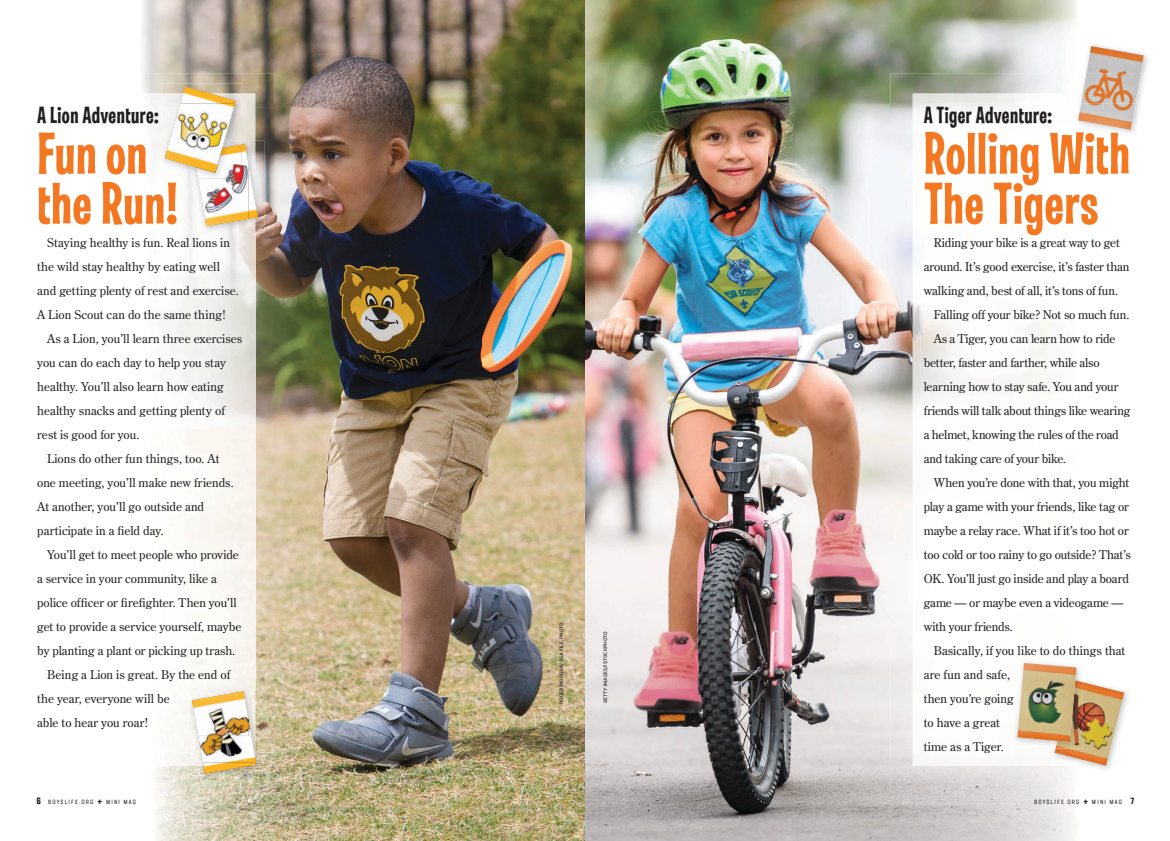
<style>
.page{position:relative;width:1170px;height:841px;background:#fff}
.page>*{position:absolute;margin:0;border:0;box-sizing:border-box;transform-origin:0 0}
.t1{font:60px/50px "Las Vegas OT Jackpot";letter-spacing:.01em;color:#f47721}
.t2{font:24px "Las Vegas OT Jackpot";letter-spacing:.015em;color:#231f20}
.t3{font:12px/24px "Century Old Style";letter-spacing:-.005em;color:#231f20}
.t4{font:12px "Century Old Style";letter-spacing:-.025em;color:#231f20}
.t5{font:12px "Century Old Style";letter-spacing:.015em;color:#231f20}
.t6{font:500 6px "TT Lakes Compressed";letter-spacing:.2em;color:#231f20}
.t7{font:5px "Interstate";color:#231f20}
.s1{font-weight:700;font-size:9px}
</style>
<div class="page">
<img style="left:142px;top:0;width:408px;height:105px">
<img style="left:550px;top:0;width:246px;height:841px">
<img style="left:275px;top:105px;width:276px;height:631px">
<img style="left:155px;top:766px;width:48px;height:75px">
<img style="left:238px;top:736px;width:313px;height:105px">
<img style="left:203px;top:780px;width:35px;height:61px">
<img style="left:796px;top:0;width:280px;height:105px">
<img style="left:796px;top:105px;width:95px;height:456px">
<img style="left:796px;top:561px;width:106px;height:280px">
<img style="left:902px;top:786px;width:174px;height:55px">
<img style="left:189px;top:762px;width:74px;height:18px">
<img style="left:1075px;top:43px;width:73px;height:30px">
<img style="left:1086px;top:46px;width:58px;height:27px">
<img style="left:891px;top:73px;width:184px;height:36px">
<img style="left:891px;top:109px;width:30px;height:677px">
<img style="left:921px;top:766px;width:147px;height:20px">
<img style="left:913px;top:94px;width:162px;height:34px">
<img style="left:913px;top:128px;width:27px;height:638px">
<img style="left:1141px;top:73px;width:4px;height:20px">
<img style="left:1137px;top:94px;width:5px;height:24px">
<img style="left:1075px;top:73px;width:1px;height:21px">
<img style="left:1081px;top:73px;width:60px;height:31px">
<img style="left:1052px;top:760px;width:60px;height:12px">
<img style="left:1083px;top:760px;width:24px;height:6px">
<img style="left:921px;top:104px;width:216px;height:656px">
<img style="left:1075px;top:104px;width:3px;height:32px">
<img style="left:1078px;top:104px;width:57px;height:26px">
<img style="left:1083px;top:677px;width:47px;height:83px">
<img style="left:1054px;top:682px;width:70px;height:78px">
<img style="left:1078px;top:660px;width:5px;height:17px">
<svg style="left:1078px;top:677px;width:5px;height:3px"></svg>
<img style="left:1052px;top:677px;width:26px;height:71px">
<img style="left:1056px;top:680px;width:27px;height:68px">
<img style="left:1017px;top:663px;width:59px;height:79px">
<img style="left:142px;top:73px;width:133px;height:34px">
<img style="left:255px;top:107px;width:20px;height:655px">
<img style="left:142px;top:94px;width:20px;height:10px">
<img style="left:192px;top:141px;width:72px;height:92px">
<img style="left:189px;top:688px;width:74px;height:74px">
<svg style="left:192px;top:691px;width:65px;height:83px"></svg>
<img style="left:198px;top:720px;width:58px;height:42px">
<img style="left:162px;top:83px;width:80px;height:80px">
<img style="left:189px;top:688px;width:60px;height:48px">
<img style="left:192px;top:691px;width:57px;height:45px">
<svg style="left:165px;top:86px;width:93px;height:140px"></svg>
<img style="left:165px;top:104px;width:70px;height:69px">
<h2 class="t2" style="left:37px;top:102px;width:123px">A Lion Adventure:</h2>
<h1 class="t1" style="left:37px;top:128px;width:142px">Fun on the Run!</h1>
<p class="t3" style="left:37px;top:231px;width:203px;text-indent:10px">Staying healthy is fun. Real lions in the wild stay healthy by eating well and getting plenty of rest and exercise.<br>A Lion Scout can do the same thing!</p>
<p class="t3" style="left:47px;top:327px;width:197px">As a Lion, you’ll learn three exercises</p>
<p class="t3" style="left:37px;top:351px;width:190px">you can do each day to help you stay</p>
<p class="t3" style="left:37px;top:375px;width:188px">healthy. You’ll also learn how eating</p>
<p class="t3" style="left:37px;top:399px;width:189px">healthy snacks and getting plenty of</p>
<p class="t3" style="left:37px;top:423px;width:104px">rest is good for you.</p>
<p class="t3" style="left:47px;top:447px;width:174px">Lions do other fun things, too. At</p>
<p class="t3" style="left:37px;top:471px;width:198px">one meeting, you’ll make new friends.</p>
<p class="t3" style="left:37px;top:495px;width:168px">At another, you’ll go outside and</p>
<p class="t3" style="left:37px;top:519px;width:128px">participate in a field day.</p>
<p class="t3" style="left:47px;top:543px;width:193px">You’ll get to meet people who provide</p>
<p class="t3" style="left:37px;top:567px;width:181px">a service in your community, like a</p>
<p class="t3" style="left:37px;top:591px;width:201px">police officer or firefighter. Then you’ll</p>
<p class="t3" style="left:37px;top:615px;width:206px">get to provide a service yourself, maybe</p>
<p class="t3" style="left:37px;top:639px;width:200px">by planting a plant or picking up trash.</p>
<p class="t3" style="left:47px;top:663px;width:184px">Being a Lion is great. By the end of</p>
<p class="t3" style="left:37px;top:687px;width:134px">the year, everyone will be</p>
<p class="t3" style="left:37px;top:711px;width:112px">able to hear you roar!</p>
<p class="t7" style="left:559px;top:704px;width:83px;rotate:-90deg">ROGER MORGAN/BSA FILE PHOTO</p>
<p class="t7" style="left:602px;top:703px;width:74px;rotate:-90deg">GETTY IMAGES/ISTOCKPHOTO</p>
<h2 class="t2" style="left:924px;top:102px;width:130px">A Tiger Adventure:</h2>
<h1 class="t1" style="left:924px;top:128px;width:208px">Rolling With<br>The Tigers</h1>
<p class="t3" style="left:934px;top:231px;width:187px">Riding your bike is a great way to get</p>
<p class="t3" style="left:924px;top:255px;width:207px">around. It’s good exercise, it’s faster than</p>
<p class="t3" style="left:924px;top:279px;width:196px">walking and, best of all, it’s tons of fun.</p>
<p class="t3" style="left:934px;top:303px;width:197px">Falling off your bike? Not so much fun.</p>
<p class="t3" style="left:934px;top:327px;width:183px">As a Tiger, you can learn how to ride</p>
<p class="t3" style="left:924px;top:351px;width:177px">better, faster and farther, while also</p>
<p class="t3" style="left:924px;top:375px;width:196px">learning how to stay safe. You and your</p>
<p class="t3" style="left:924px;top:399px;width:208px">friends will talk about things like wearing</p>
<p class="t3" style="left:924px;top:423px;width:197px">a helmet, knowing the rules of the road</p>
<p class="t3" style="left:924px;top:447px;width:144px">and taking care of your bike.</p>
<p class="t4" style="left:934px;top:475px;width:197px">When you’re done with that, you might</p>
<p class="t3" style="left:924px;top:495px;width:207px">play a game with your friends, like tag or</p>
<p class="t3" style="left:924px;top:519px;width:206px">maybe a relay race. What if it’s too hot or</p>
<p class="t3" style="left:924px;top:543px;width:208px">too cold or too rainy to go outside? That’s</p>
<p class="t3" style="left:924px;top:567px;width:207px">OK. You’ll just go inside and play a board</p>
<p class="t3" style="left:924px;top:591px;width:201px">game — or maybe even a videogame —</p>
<p class="t3" style="left:924px;top:615px;width:91px">with your friends.</p>
<p class="t3" style="left:934px;top:639px;width:193px">Basically, if you like to do things that</p>
<p class="t5" style="left:924px;top:667px;width:88px">are fun and safe,</p>
<p class="t3" style="left:924px;top:687px;width:92px">then you’re going</p>
<p class="t3" style="left:924px;top:711px;width:78px">to have a great</p>
<p class="t3" style="left:924px;top:735px;width:82px">time as a Tiger.</p>
<p class="t6" style="left:36px;top:799px;width:59px"><span class="s1">6</span> BOYSLIFE.ORG</p>
<p class="t6" style="left:106px;top:799px;width:32px">MINI MAG</p>
<p class="t6" style="left:1034px;top:799px;width:47px">BOYSLIFE.ORG</p>
<p class="t6" style="left:1092px;top:799px;width:44px">MINI MAG <span class="s1">7</span></p>
</div>
